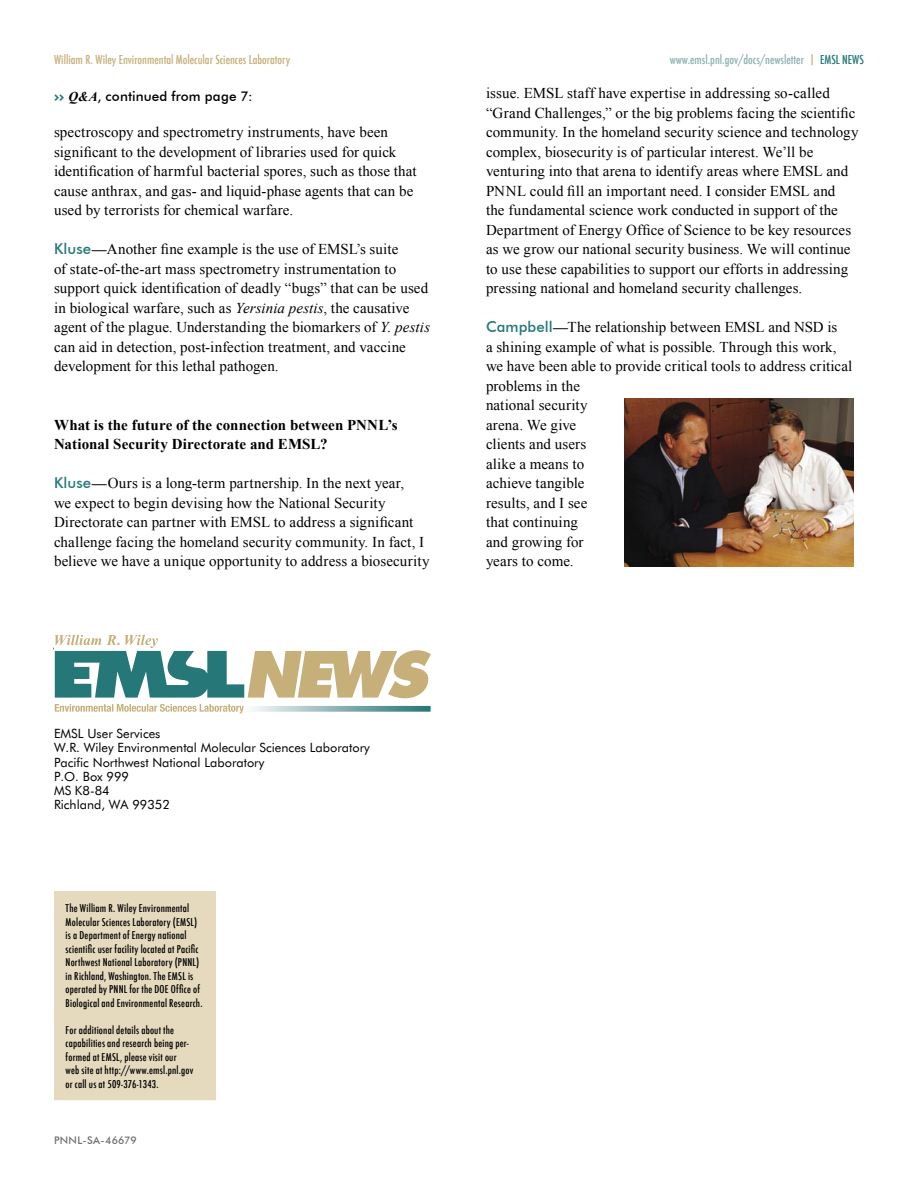
<style>
.page{position:relative;width:918px;height:1188px;background:#fff}
.page>*{position:absolute;margin:0;border:0;box-sizing:border-box;transform-origin:0 0}
.Main_Body{font:15px/19.5px "Times New Roman";letter-spacing:.005em;color:#000}
.Main_Body-2{font:700 15px/19.5px "Times New Roman";letter-spacing:.005em;color:#000}
.t1{font:500 13.5px "Futura BT";letter-spacing:.01em;color:#000}
.t2{font:12.75px "Futura BT";color:#000}
.t3{font:500 condensed 12px "Futura";color:#c6af79}
.t4{font:500 condensed 12px "Futura";color:#8bb1b2}
.t5{font:500 condensed 10.5px/13.5px "Futura";letter-spacing:.02em;color:#000}
.t6{font:500 10.5px "Futura BT";letter-spacing:.025em;color:#6f6f6f}
.s1{color:#c6af79}
.s2{color:#267878}
.s3{font-family:"Zero Twos";font-weight:400;color:#267878}
.s4{font-family:"Times New Roman";font-weight:700;font-style:italic}
.s5{font-family:"Futura BT";font-weight:500;color:#267878}
.s6{font-family:"Futura BT"}
.s7{font-style:italic}
</style>
<div class="page">
<div style="left:55px;top:892px;width:160px;height:208px;background:#e5d9be"></div>
<div style="left:54px;top:891px;width:162px;height:209px;border:2px solid #e5d9be"></div>
<svg style="left:54px;top:634px;width:377px;height:80px"></svg>
<img style="left:624px;top:399px;width:230px;height:168px">
<p class="t3" style="left:54px;top:52px;width:238px">William R. Wiley Environmental Molecular Sciences Laboratory</p>
<p class="t4" style="left:670px;top:52px;width:196px">www.emsl.pnl.gov/docs/newsletter <span class="s1">|</span> <span class="s2">EMSL NEWS</span></p>
<p class="t1" style="left:54px;top:88px;width:200px"><span class="s3">&gt;&gt;</span> <span class="s4">Q&amp;A</span>, continued from page 7:</p>
<p class="Main_Body" style="left:54px;top:122px;width:364px">spectroscopy and spectrometry instruments, have been significant to the development of libraries used for quick identification of harmful bacterial spores, such as those that cause anthrax, and gas- and liquid-phase agents that can be used by terrorists for chemical warfare.</p>
<p class="Main_Body" style="left:54px;top:239px;width:378px"><span class="s5">Kluse</span><span class="s6">—</span>Another fine example is the use of EMSL’s suite<br>of state-of-the-art mass spectrometry instrumentation to support quick identification of deadly “bugs” that can be used in biological warfare, such as <span class="s7">Yersinia pestis</span>, the causative agent of the plague. Understanding the biomarkers of <span class="s7">Y. pestis </span>can aid in detection, post-infection treatment, and vaccine development for this lethal pathogen.</p>
<p class="Main_Body-2" style="left:54px;top:415px;width:345px">What is the future of the connection between PNNL’s<br>National Security Directorate and EMSL?</p>
<p class="Main_Body" style="left:54px;top:473px;width:377px"><span class="s5">Kluse</span><span class="s6">—</span>Ours is a long-term partnership. In the next year,<br>we expect to begin devising how the National Security Directorate can partner with EMSL to address a significant challenge facing the homeland security community. In fact, I believe we have a unique opportunity to address a biosecurity</p>
<p class="Main_Body" style="left:486px;top:83px;width:374px">issue. EMSL staff have expertise in addressing so-called “Grand Challenges,” or the big problems facing the scientific community. In the homeland security science and technology complex, biosecurity is of particular interest. We’ll be venturing into that arena to identify areas where EMSL and PNNL could fill an important need. I consider EMSL and<br>the fundamental science work conducted in support of the Department of Energy Office of Science to be key resources as we grow our national security business. We will continue to use these capabilities to support our efforts in addressing pressing national and homeland security challenges.</p>
<p class="Main_Body" style="left:486px;top:317px;width:368px"><span class="s5">Campbell</span><span class="s6">—</span>The relationship between EMSL and NSD is<br>a shining example of what is possible. Through this work, we have been able to provide critical tools to address critical problems in the<br>national security<br>arena. We give<br>clients and users<br>alike a means to<br>achieve tangible<br>results, and I see<br>that continuing</p>
<p class="Main_Body" style="left:486px;top:532px;width:99px">and growing for years to come.</p>
<p class="t2" style="left:54px;top:726px;width:108px">EMSL User Services</p>
<p class="t2" style="left:54px;top:740px;width:317px">W.R. Wiley Environmental Molecular Sciences Laboratory</p>
<p class="t2" style="left:54px;top:754px;width:212px">Pacific Northwest National Laboratory</p>
<p class="t2" style="left:54px;top:768px;width:77px">P.O. Box 999</p>
<p class="t2" style="left:54px;top:783px;width:57px">MS K8-84</p>
<p class="t2" style="left:54px;top:797px;width:117px">Richland, WA 99352</p>
<p class="t5" style="left:66px;top:901px;width:125px">The William R. Wiley Environmental</p>
<p class="t5" style="left:66px;top:915px;width:138px">Molecular Sciences Laboratory (EMSL) is a Department of Energy national scientific user facility located at Pacific Northwest National Laboratory (PNNL) in Richland, Washington. The EMSL is operated by PNNL for the DOE Office of Biological and Environmental Research.</p>
<p class="t5" style="left:66px;top:1023px;width:110px">For additional details about the</p>
<p class="t5" style="left:66px;top:1036px;width:125px">capabilities and research being per&shy;formed at EMSL, please visit our</p>
<p class="t5" style="left:66px;top:1063px;width:129px">web site at http://www.emsl.pnl.gov</p>
<p class="t5" style="left:66px;top:1077px;width:94px">or call us at 509-376-1343.</p>
<p class="t6" style="left:54px;top:1134px;width:84px">PNNL-SA-46679</p>
</div>
